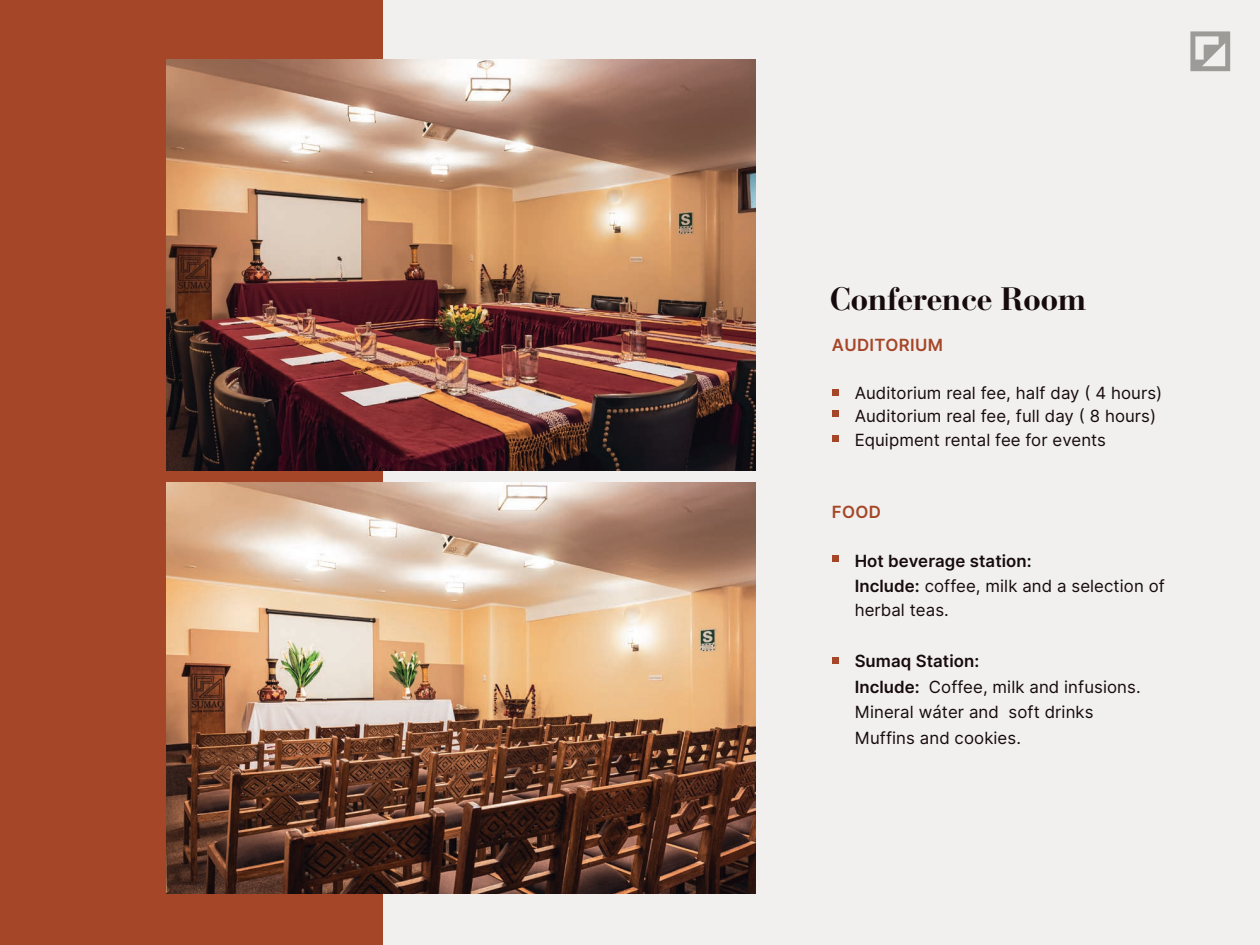
<style>
.page{position:relative;width:1260px;height:945px;background:#fff}
.page>*{position:absolute;margin:0;border:0;box-sizing:border-box;transform-origin:0 0}
.t1{font:700 32.2px "Bauer Bodoni Std";letter-spacing:-.02em;color:#160a0f}
.t2{font:16.8px/25.6px "Inter";letter-spacing:.005em;color:#160a0f}
.t3{font:600 16.8px/25.6px "Inter";letter-spacing:.005em;color:#160a0f}
.t4{font:600 16.8px "Inter";letter-spacing:.02em;color:#a64629}
.s1{font-weight:400}
.s2{font-weight:600}
</style>
<div class="page">
<div style="left:380px;top:0;width:880px;height:945px;background:#f1f0ee"></div>
<svg style="left:1190px;top:31px;width:40px;height:40px"></svg>
<div style="left:0;top:0;width:382px;height:945px;background:#a64629"></div>
<img style="left:167px;top:60px;width:588px;height:411px">
<img style="left:167px;top:482px;width:588px;height:411px">
<div style="left:832px;top:389px;width:7px;height:7px;background:#a64629"></div>
<div style="left:832px;top:435px;width:7px;height:7px;background:#a64629"></div>
<div style="left:832px;top:410px;width:7px;height:7px;background:#a64629"></div>
<div style="left:832px;top:555px;width:7px;height:7px;background:#a64629"></div>
<div style="left:832px;top:657px;width:7px;height:7px;background:#a64629"></div>
<h1 class="t1" style="left:830px;top:279px;width:258px">Conference Room</h1>
<p class="t4" style="left:832px;top:333px;width:113px">AUDITORIUM</p>
<p class="t2" style="left:855px;top:380px;width:309px;line-height:23.8px">Auditorium real fee, half day ( 4 hours)<br>Auditorium real fee, full day ( 8 hours)<br>Equipment rental fee for events</p>
<p class="t4" style="left:832px;top:499px;width:51px">FOOD</p>
<p class="t3" style="left:855px;top:548px;width:312px">Hot beverage station:<br>Include: <span class="s1">coffee, milk and a selection of</span></p>
<p class="t2" style="left:855px;top:597px;width:96px">herbal teas.</p>
<p class="t2" style="left:855px;top:648px;width:288px"><span class="s2">Sumaq Station:<br>Include:</span> Coffee, milk and infusions.<br>Mineral wáter and soft drinks<br>Muffins and cookies.</p>
</div>
